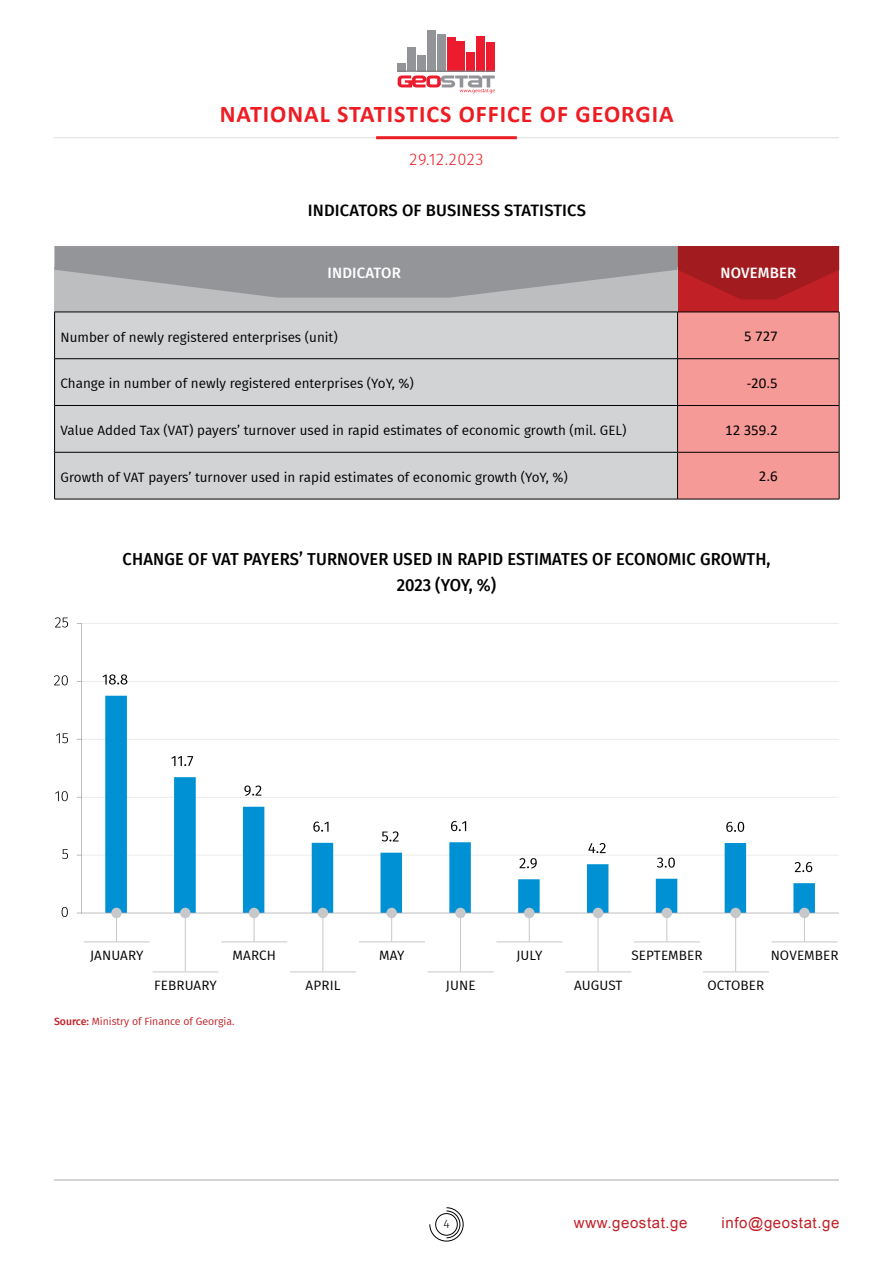
<style>
.page{position:relative;width:893px;height:1263px;background:#fff}
.page>*{position:absolute;margin:0;border:0;box-sizing:border-box;transform-origin:0 0}
.t1{font:700 24px "Calibri";letter-spacing:.04em;color:#ed1d24}
.t2{font:500 17.4px/27px "Fira GO";letter-spacing:.01em;color:#000;text-align:center;scale:.95 1}
.t3{font:500 16.5px "Fira GO";letter-spacing:.01em;color:#000}
.t4{font:300 16.5px "Fira GO";letter-spacing:.035em;color:#ed1d24}
.t5{font:15px "BPG Ingiri Arial";letter-spacing:.04em;color:#c12026}
.t6{font:15px "Calibri";color:#000}
.t7{font:500 15px "Fira GO";letter-spacing:.01em;color:#fff}
.t8{font:13.5px "Fira GO";color:#000}
.t9{font:300 12px "Fira GO";color:#000}
.t10{font:10.5px "Fira GO";color:#c12026}
.s1{font-weight:500}
</style>
<div class="page">
<svg style="left:429px;top:1207px;width:35px;height:34px"></svg>
<hr style="left:54px;top:1179px;width:785px;height:1px;background:#a7a9ac">
<hr style="left:54px;top:137px;width:785px;height:1px;background:#e6e7e8">
<hr style="left:376px;top:136px;width:141px;height:3px;background:#ed1d24">
<div style="left:398px;top:63px;width:8px;height:8px;background:#929497"></div>
<div style="left:407px;top:48px;width:9px;height:23px;background:#929497"></div>
<div style="left:417px;top:55px;width:9px;height:16px;background:#929497"></div>
<div style="left:427px;top:30px;width:9px;height:41px;background:#929497"></div>
<div style="left:437px;top:34px;width:9px;height:37px;background:#929497"></div>
<div style="left:447px;top:37px;width:8px;height:34px;background:#ec1b2e"></div>
<div style="left:457px;top:41px;width:8px;height:30px;background:#ec1b2e"></div>
<div style="left:466px;top:52px;width:9px;height:19px;background:#ec1b2e"></div>
<div style="left:476px;top:36px;width:9px;height:35px;background:#ec1b2e"></div>
<div style="left:486px;top:42px;width:9px;height:29px;background:#ec1b2e"></div>
<hr style="left:398px;top:70px;width:97px;height:2px;background:#808184">
<svg style="left:398px;top:75px;width:97px;height:18px"></svg>
<div style="left:677px;top:268px;width:162px;height:44px;background:#c12026"></div>
<div style="left:54px;top:268px;width:623px;height:44px;background:#bcbec0"></div>
<svg style="left:54px;top:246px;width:785px;height:53px"></svg>
<div style="left:55px;top:313px;width:622px;height:186px;background:#d1d3d4"></div>
<div style="left:678px;top:313px;width:161px;height:186px;background:#f69a97"></div>
<hr style="left:839px;top:312px;width:1px;height:46px;background:#000">
<hr style="left:839px;top:359px;width:1px;height:46px;background:#000">
<hr style="left:839px;top:406px;width:1px;height:46px;background:#000">
<hr style="left:839px;top:452px;width:1px;height:47px;background:#000">
<hr style="left:678px;top:312px;width:161px;height:1px;background:#000">
<hr style="left:678px;top:358px;width:161px;height:1px;background:#000">
<hr style="left:678px;top:405px;width:161px;height:1px;background:#000">
<hr style="left:678px;top:452px;width:161px;height:1px;background:#000">
<hr style="left:678px;top:499px;width:161px;height:1px;background:#000">
<hr style="left:54px;top:312px;width:624px;height:1px;background:#000">
<hr style="left:54px;top:312px;width:1px;height:46px;background:#000">
<hr style="left:677px;top:312px;width:1px;height:46px;background:#000">
<hr style="left:54px;top:358px;width:624px;height:1px;background:#000">
<hr style="left:54px;top:359px;width:1px;height:46px;background:#000">
<hr style="left:677px;top:359px;width:1px;height:46px;background:#000">
<hr style="left:54px;top:405px;width:624px;height:1px;background:#000">
<hr style="left:54px;top:406px;width:1px;height:46px;background:#000">
<hr style="left:677px;top:406px;width:1px;height:46px;background:#000">
<hr style="left:54px;top:452px;width:624px;height:1px;background:#000">
<hr style="left:54px;top:452px;width:1px;height:47px;background:#000">
<hr style="left:677px;top:452px;width:1px;height:47px;background:#000">
<hr style="left:54px;top:499px;width:624px;height:1px;background:#000">
<svg style="left:62px;top:907px;width:6px;height:10px"></svg>
<svg style="left:62px;top:849px;width:6px;height:10px"></svg>
<svg style="left:55px;top:791px;width:13px;height:10px"></svg>
<svg style="left:56px;top:733px;width:12px;height:10px"></svg>
<svg style="left:54px;top:675px;width:14px;height:10px"></svg>
<svg style="left:55px;top:617px;width:13px;height:10px"></svg>
<hr style="left:84px;top:941px;width:65px;height:1px;background:#c7c8ca">
<hr style="left:222px;top:941px;width:65px;height:1px;background:#c7c8ca">
<hr style="left:359px;top:941px;width:66px;height:1px;background:#c7c8ca">
<hr style="left:497px;top:941px;width:65px;height:1px;background:#c7c8ca">
<hr style="left:634px;top:941px;width:66px;height:1px;background:#c7c8ca">
<hr style="left:772px;top:941px;width:65px;height:1px;background:#c7c8ca">
<svg style="left:77px;top:623px;width:762px;height:318px"></svg>
<div style="left:180px;top:908px;width:11px;height:10px;background:#c7c8ca;border-radius:50%"></div>
<hr style="left:153px;top:971px;width:65px;height:1px;background:#c7c8ca">
<hr style="left:185px;top:913px;width:1px;height:58px;background:#c7c8ca">
<div style="left:318px;top:908px;width:10px;height:10px;background:#c7c8ca;border-radius:50%"></div>
<hr style="left:290px;top:971px;width:66px;height:1px;background:#c7c8ca">
<hr style="left:322px;top:913px;width:1px;height:58px;background:#c7c8ca">
<div style="left:455px;top:908px;width:11px;height:10px;background:#c7c8ca;border-radius:50%"></div>
<hr style="left:428px;top:971px;width:65px;height:1px;background:#c7c8ca">
<hr style="left:460px;top:913px;width:1px;height:58px;background:#c7c8ca">
<div style="left:593px;top:908px;width:10px;height:10px;background:#c7c8ca;border-radius:50%"></div>
<hr style="left:565px;top:971px;width:66px;height:1px;background:#c7c8ca">
<hr style="left:598px;top:913px;width:1px;height:58px;background:#c7c8ca">
<div style="left:730px;top:908px;width:11px;height:10px;background:#c7c8ca;border-radius:50%"></div>
<hr style="left:703px;top:971px;width:66px;height:1px;background:#c7c8ca">
<hr style="left:735px;top:913px;width:1px;height:58px;background:#c7c8ca">
<h1 class="t1" style="left:220px;top:97px;width:455px">NATIONAL STATISTICS OFFICE OF GEORGIA</h1>
<p class="t4" style="left:410px;top:149px;width:75px">29.12.2023</p>
<p class="t3" style="left:308px;top:201px;width:280px">INDICATORS OF BUSINESS STATISTICS</p>
<p class="t7" style="left:328px;top:264px;width:75px">INDICATOR</p>
<p class="t7" style="left:720px;top:264px;width:77px">NOVEMBER</p>
<p class="t8" style="left:61px;top:329px;width:279px">Number of newly registered enterprises (unit)</p>
<p class="t6" style="left:744px;top:326px;width:35px">5 727</p>
<p class="t8" style="left:61px;top:376px;width:355px">Change in number of newly registered enterprises (YoY, %)</p>
<p class="t6" style="left:747px;top:372px;width:33px">-20.5</p>
<p class="t8" style="left:61px;top:423px;width:567px">Value Added Tax (VAT) payers’ turnover used in rapid estimates of economic growth (mil. GEL)</p>
<p class="t6" style="left:725px;top:419px;width:54px">12 359.2</p>
<p class="t8" style="left:61px;top:469px;width:509px">Growth of VAT payers’ turnover used in rapid estimates of economic growth (YoY, %)</p>
<p class="t6" style="left:759px;top:466px;width:20px">2.6</p>
<p class="t2" style="left:123px;top:545px;width:683px">CHANGE OF VAT PAYERS’ TURNOVER USED IN RAPID ESTIMATES OF ECONOMIC GROWTH,<br>2023 (YOY, %)</p>
<p class="t8" style="left:90px;top:947px;width:55px">JANUARY</p>
<p class="t8" style="left:233px;top:947px;width:45px">MARCH</p>
<p class="t8" style="left:379px;top:947px;width:27px">MAY</p>
<p class="t8" style="left:516px;top:947px;width:28px">JULY</p>
<p class="t8" style="left:631px;top:947px;width:73px">SEPTEMBER</p>
<p class="t8" style="left:771px;top:947px;width:69px">NOVEMBER</p>
<p class="t8" style="left:154px;top:977px;width:64px">FEBRUARY</p>
<p class="t8" style="left:306px;top:977px;width:36px">APRIL</p>
<p class="t8" style="left:446px;top:977px;width:31px">JUNE</p>
<p class="t8" style="left:574px;top:977px;width:50px">AUGUST</p>
<p class="t8" style="left:707px;top:977px;width:58px">OCTOBER</p>
<p class="t10" style="left:54px;top:1016px;width:182px"><span class="s1">Source:</span> Ministry of Finance of Georgia.</p>
<p class="t9" style="left:443px;top:1217px;width:8px">4</p>
<p class="t5" style="left:574px;top:1213px;width:115px">www.geostat.ge</p>
<p class="t5" style="left:722px;top:1213px;width:119px">info@geostat.ge</p>
</div>
